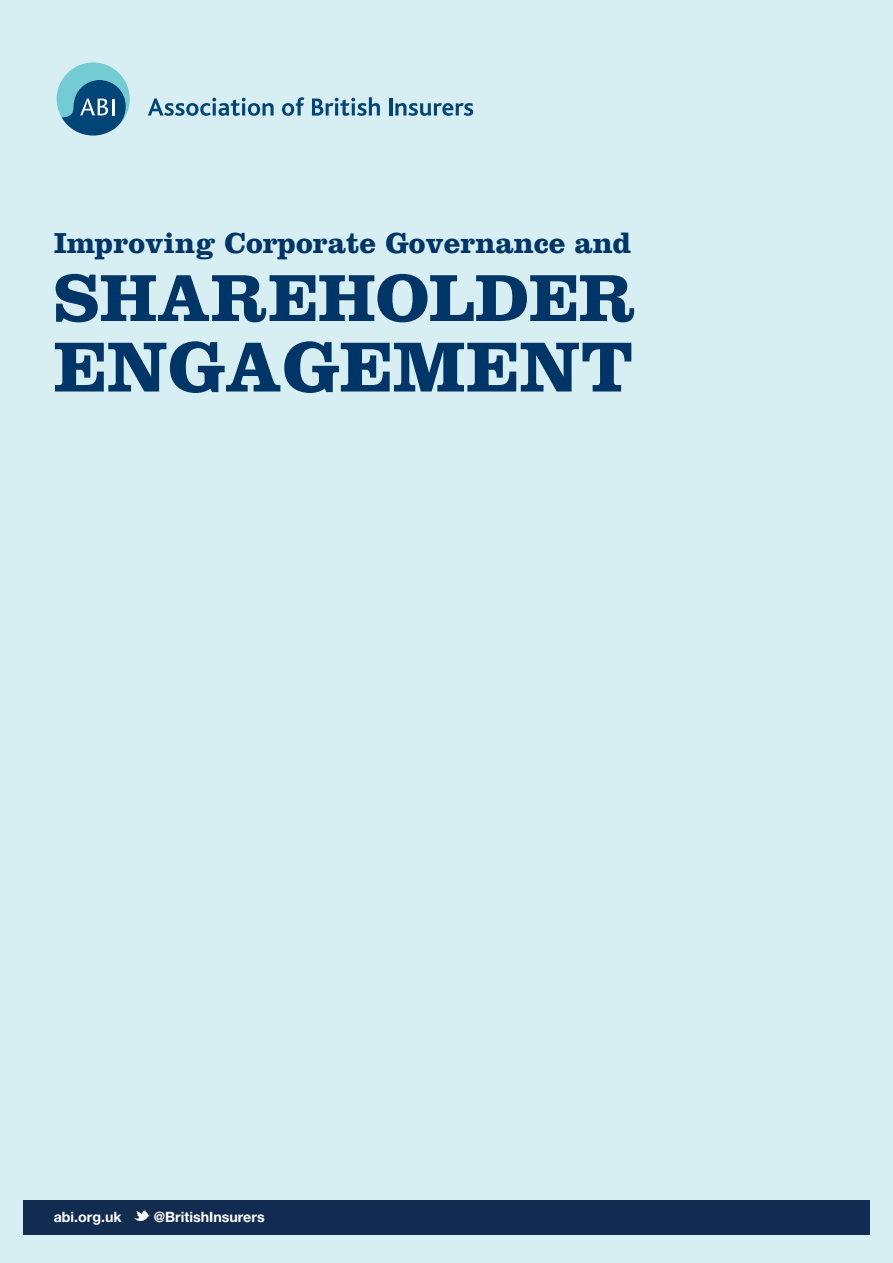
<style>
.page{position:relative;width:893px;height:1263px;background:#d7eff2}
.page>*{position:absolute;margin:0;border:0;box-sizing:border-box;transform-origin:0 0}
.t1{font:700 73.5px "Clarendon";color:#003667}
.t2{font:700 69px "Clarendon";color:#003667}
.t3{font:700 30px "Clarendon";color:#003667}
.t4{font:700 14.25px "Helvetica Neue";color:#fff}
</style>
<div class="page">
<svg style="left:57px;top:62px;width:73px;height:74px"></svg>
<svg style="left:148px;top:98px;width:126px;height:18px"></svg>
<svg style="left:282px;top:97px;width:22px;height:19px"></svg>
<svg style="left:312px;top:97px;width:68px;height:19px"></svg>
<hr style="left:389px;top:99px;width:3px;height:17px;background:#004577">
<svg style="left:395px;top:103px;width:78px;height:13px"></svg>
<div style="left:23px;top:1201px;width:847px;height:34px;background:#122c51"></div>
<svg style="left:134px;top:1210px;width:16px;height:11px"></svg>
<p class="t3" style="left:54px;top:225px;width:579px">Improving Corporate Governance and</p>
<p class="t2" style="left:54px;top:256px;width:584px">SHAREHOLDER</p>
<p class="t1" style="left:54px;top:322px;width:581px">ENGAGEMENT</p>
<p class="t4" style="left:54px;top:1208px;width:70px">abi.org.uk</p>
<p class="t4" style="left:154px;top:1208px;width:112px">@BritishInsurers</p>
</div>
